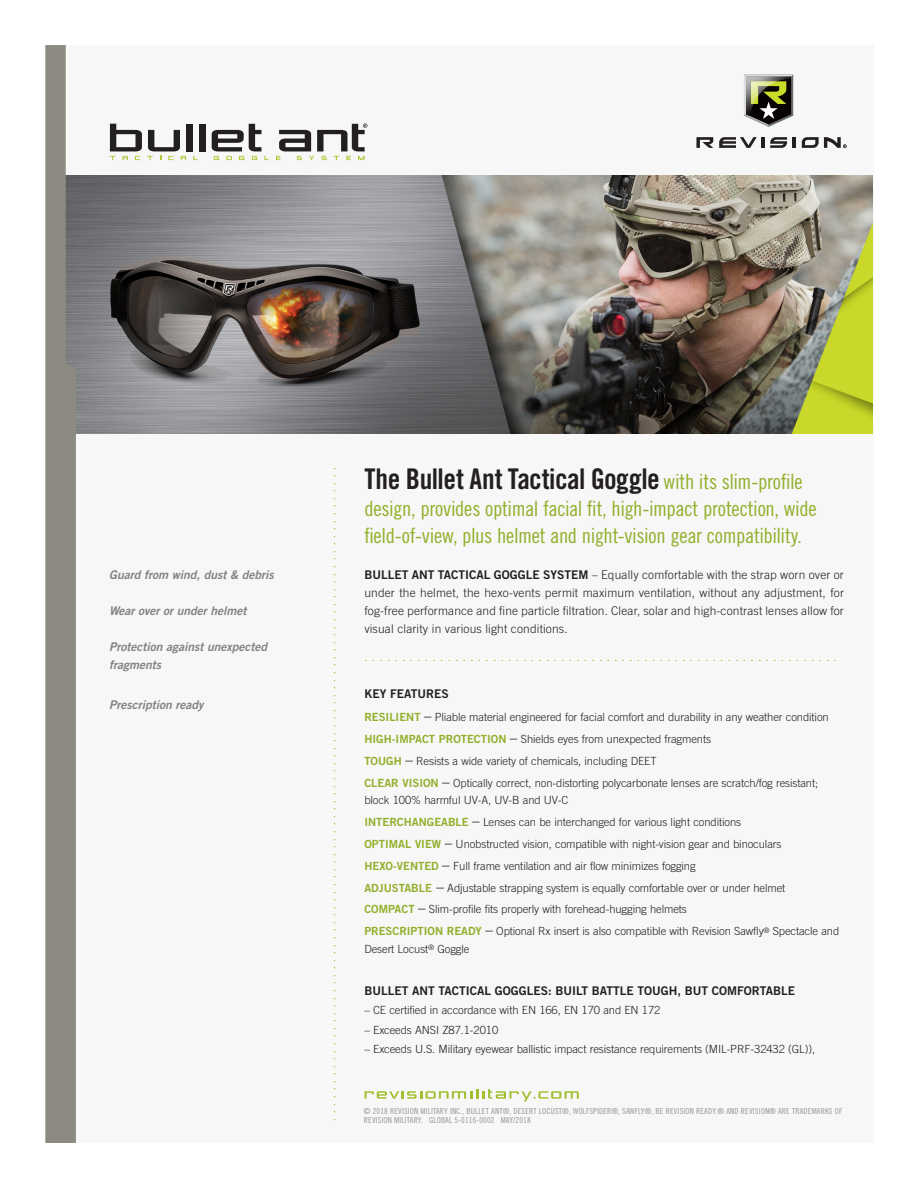
<style>
.page{position:relative;width:918px;height:1188px;background:#fff}
.page>*{position:absolute;margin:0;border:0;box-sizing:border-box;transform-origin:0 0}
.MAIN_TITLE{font:28.5px "Trade Gothic Bold Cond Twenty";letter-spacing:-.015em;color:#231f20}
.MAIN_TITLE-2{font:21px/27px "Trade Gothic Cond Eighteen";letter-spacing:-.015em;color:#92af2a}
.OPENING_BC{font:300 12px/18px "Trade Gothic";letter-spacing:.01em;color:#231f20;text-align:justify}
.OPENING_BC-2{font:300 12px "Trade Gothic";color:#92af2a}
.t1{font:italic 12px/18px "Trade Gothic Bold Two";color:#808285}
.OPENING_BC-3{font:12px "Trade Gothic Bold Two";color:#231f20}
.t2{font:300 11.25px/17.2px "Trade Gothic";letter-spacing:-.01em;color:#231f20}
.DISCLAIMER{font:8.25px/9.8px "Trade Gothic Cond Eighteen";letter-spacing:.02em;color:#939598}
.s1{font-family:"Trade Gothic Cond Eighteen";font-size:21px;color:#92af2a}
.s2{font-size:19.5px}
.s3{font-family:"Trade Gothic Bold Two";font-weight:400}
.s4{font-family:"Trade Gothic Bold Two";font-weight:400;color:#92af2a}
.s5{font-family:"Trade Gothic Cond Eighteen";font-weight:400;font-size:15px}
</style>
<div class="page">
<div style="left:46px;top:45px;width:827px;height:1098px;background:#f6f7f6"></div>
<svg style="left:696px;top:137px;width:17px;height:11px"></svg>
<svg style="left:793px;top:137px;width:3px;height:11px"></svg>
<svg style="left:719px;top:137px;width:45px;height:11px"></svg>
<svg style="left:770px;top:137px;width:17px;height:11px"></svg>
<svg style="left:802px;top:137px;width:45px;height:11px"></svg>
<svg style="left:744px;top:75px;width:49px;height:52px"></svg>
<img style="left:76px;top:175px;width:797px;height:259px">
<svg style="left:46px;top:45px;width:30px;height:1098px"></svg>
<div style="left:186px;top:124px;width:7px;height:27px;background:#231f20"></div>
<div style="left:199px;top:124px;width:6px;height:27px;background:#231f20"></div>
<svg style="left:110px;top:124px;width:76px;height:36px"></svg>
<svg style="left:212px;top:124px;width:57px;height:36px"></svg>
<svg style="left:276px;top:124px;width:91px;height:36px"></svg>
<svg style="left:365px;top:1089px;width:214px;height:13px"></svg>
<p class="t1" style="left:109px;top:565px;width:166px">Guard from wind, dust &amp; debris</p>
<p class="t1" style="left:109px;top:601px;width:139px">Wear over or under helmet</p>
<p class="t1" style="left:109px;top:637px;width:159px">Protection against unexpected fragments</p>
<p class="t1" style="left:109px;top:696px;width:96px">Prescription ready</p>
<p class="OPENING_BC-2" style="left:346px;top:467px;width:656px;rotate:90deg">.......................................................................................</p>
<p class="MAIN_TITLE" style="left:364px;top:461px;width:440px">The Bullet Ant Tactical Goggle <span class="s1">with its slim-profile</span></p>
<p class="MAIN_TITLE-2" style="left:364px;top:494px;width:454px">design, provides optimal facial fit, high-impact protection, wide field-of-view, plus helmet and night-vision gear compatibility<span class="s2">.</span></p>
<p class="OPENING_BC" style="left:364px;top:565px;width:481px"><span class="s3">BULLET ANT TACTICAL GOGGLE SYSTEM</span> – Equally comfortable with the strap worn over or under the helmet, the hexo-vents permit maximum ventilation, without any adjustment, for fog-free performance and fine particle filtration. Clear, solar and high-contrast lenses allow for visual clarity in various light conditions.</p>
<p class="OPENING_BC-2" style="left:364px;top:650px;width:474px">...............................................................</p>
<p class="OPENING_BC-3" style="left:364px;top:686px;width:86px">KEY FEATURES</p>
<p class="t2" style="left:364px;top:709px;width:466px"><span class="s4">RESILIENT</span> <span class="s5">–</span> Pliable material engineered for facial comfort and durability in any weather condition</p>
<p class="t2" style="left:364px;top:731px;width:348px"><span class="s4">HIGH-IMPACT PROTECTION</span> <span class="s5">–</span> Shields eyes from unexpected fragments</p>
<p class="t2" style="left:364px;top:752px;width:294px"><span class="s4">TOUGH</span> <span class="s5">–</span> Resists a wide variety of chemicals, including DEET</p>
<p class="t2" style="left:364px;top:774px;width:455px"><span class="s4">CLEAR VISION</span> <span class="s5">–</span> Optically correct, non-distorting polycarbonate lenses are scratch/fog resistant; block 100% harmful UV-A, UV-B and UV-C</p>
<p class="t2" style="left:364px;top:813px;width:378px"><span class="s4">INTERCHANGEABLE</span> <span class="s5">–</span> Lenses can be interchanged for various light conditions</p>
<p class="t2" style="left:364px;top:835px;width:419px"><span class="s4">OPTIMAL VIEW</span> <span class="s5">–</span> Unobstructed vision, compatible with night-vision gear and binoculars</p>
<p class="t2" style="left:364px;top:857px;width:333px"><span class="s4">HEXO-VENTED</span> <span class="s5">–</span> Full frame ventilation and air flow minimizes fogging</p>
<p class="t2" style="left:364px;top:879px;width:422px"><span class="s4">ADJUSTABLE</span> <span class="s5">–</span> Adjustable strapping system is equally comfortable over or under helmet</p>
<p class="t2" style="left:364px;top:901px;width:324px"><span class="s4">COMPACT</span> <span class="s5">–</span> Slim-profile fits properly with forehead-hugging helmets</p>
<p class="t2" style="left:364px;top:923px;width:476px"><span class="s4">PRESCRIPTION READY</span> <span class="s5">–</span> Optional Rx insert is also compatible with Revision Sawfly<sup>®</sup> Spectacle and<br>Desert Locust<sup>®</sup> Goggle</p>
<p class="OPENING_BC-3" style="left:364px;top:983px;width:432px">BULLET ANT TACTICAL GOGGLES: BUILT BATTLE TOUGH, BUT COMFORTABLE</p>
<p class="t2" style="left:364px;top:1001px;width:298px">– CE certified in accordance with EN 166, EN 170 and EN 172</p>
<p class="t2" style="left:364px;top:1021px;width:135px">– Exceeds ANSI Z87.1-2010</p>
<p class="t2" style="left:364px;top:1040px;width:452px">– Exceeds U.S. Military eyewear ballistic impact resistance requirements (MIL-PRF-32432 (GL)),</p>
<p class="DISCLAIMER" style="left:364px;top:1106px;width:480px">© 2018 REVISION MILITARY INC., BULLET ANT®, DESERT LOCUST®, WOLFSPIDER®, SAWFLY®, BE REVISION READY.® AND REVISION® ARE TRADEMARKS OF<br>REVISION MILITARY. GLOBAL 5-0116-0002 MAY/2018</p>
</div>
